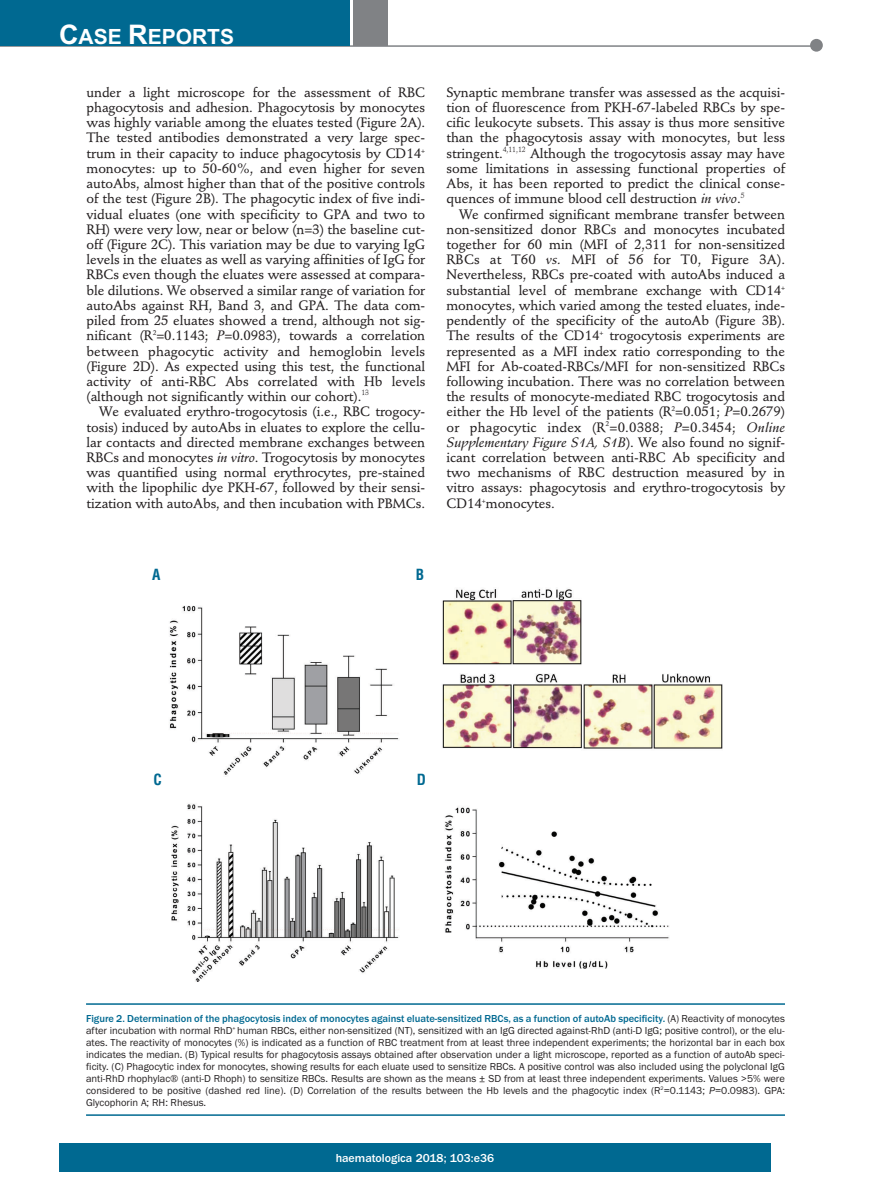
<style>
.page{position:relative;width:893px;height:1191px;background:#fff}
.page>*{position:absolute;margin:0;border:0;box-sizing:border-box;transform-origin:0 0}
.t1{font:700 21px "Arial";color:#fff}
.t2{font:700 condensed 15px "Helvetica";color:#006991}
.t3{font:500 13.5px/15.1px "Stempel Schneidler";letter-spacing:-.005em;color:#231f20;text-align:justify}
.t4{font:italic 13.5px "Stempel Schneidler Med";letter-spacing:-.005em;color:#231f20}
.t5{font:500 12px "Franklin Gothic";color:#fff}
.t6{font:10.5px/12px "Franklin Gothic";color:#231f20;text-align:justify}
.s1{font-size:27px}
.s2{font-family:"Stempel Schneidler Med";font-weight:400;font-style:italic}
.s3{font-family:"Stempel Schneidler";font-weight:500;font-style:normal}
.s4{font-weight:500;color:#006991}
.s5{font-style:italic}
</style>
<div class="page">
<div style="left:59px;top:1143px;width:712px;height:28px;background:#006991"></div>
<hr style="left:0;top:45px;width:820px;height:2px;background:#808285">
<div style="left:810px;top:39px;width:13px;height:13px;background:#808285;border-radius:50%"></div>
<div style="left:354px;top:0;width:34px;height:45px;background:#808285"></div>
<div style="left:0;top:0;width:350px;height:45px;background:#006991"></div>
<img style="left:169px;top:589px;width:553px;height:393px">
<hr style="left:86px;top:1003px;width:699px;height:1px;background:#006991">
<hr style="left:86px;top:1114px;width:699px;height:1px;background:#006991">
<h1 class="t1" style="left:59px;top:25px;width:176px"><span class="s1">C</span>ASE <span class="s1">R</span>EPORTS</h1>
<p class="t3" style="left:87px;top:86px;width:340px">under a light microscope for the assessment of RBC phagocytosis and adhesion. Phagocytosis by monocytes was highly variable among the eluates tested (Figure 2A).<br>The tested antibodies demonstrated a very large spec&shy;trum in their capacity to induce phagocytosis by CD14<sup>+ </sup>monocytes: up to 50-60%, and even higher for seven autoAbs, almost higher than that of the positive controls of the test (Figure 2B). The phagocytic index of five indi&shy;vidual eluates (one with specificity to GPA and two to RH) were very low, near or below (n=3) the baseline cut&shy;off (Figure 2C). This variation may be due to varying IgG levels in the eluates as well as varying affinities of IgG for RBCs even though the eluates were assessed at compara&shy;ble dilutions. We observed a similar range of variation for autoAbs against RH, Band 3, and GPA. The data com&shy;piled from 25 eluates showed a trend, although not sig&shy;nificant (R<sup>2</sup>=0.1143; <span class="s2">P</span>=0.0983), towards a correlation between phagocytic activity and hemoglobin levels (Figure 2D). As expected using this test, the functional activity of anti-RBC Abs correlated with Hb levels (although not significantly within our cohort).<sup>13</sup></p>
<p class="t3" style="left:87px;top:405px;width:340px;text-indent:13px">We evaluated erythro-trogocytosis (i.e., RBC trogocy&shy;tosis) induced by autoAbs in eluates to explore the cellu&shy;lar contacts and directed membrane exchanges between RBCs and monocytes <span class="s2">in vitro</span>. Trogocytosis by monocytes was quantified using normal erythrocytes, pre-stained with the lipophilic dye PKH-67, followed by their sensi&shy;tization with autoAbs, and then incubation with PBMCs.</p>
<p class="t3" style="left:446px;top:86px;width:340px">Synaptic membrane transfer was assessed as the acquisi&shy;tion of fluorescence from PKH-67-labeled RBCs by spe&shy;cific leukocyte subsets. This assay is thus more sensitive than the phagocytosis assay with monocytes, but less stringent.<sup>4,11,12</sup> Although the trogocytosis assay may have some limitations in assessing functional properties of Abs, it has been reported to predict the clinical conse&shy;quences of immune blood cell destruction <span class="s2">in vivo</span>.<sup>5</sup></p>
<p class="t3" style="left:446px;top:208px;width:340px;text-indent:13px">We confirmed significant membrane transfer between non-sensitized donor RBCs and monocytes incubated together for 60 min (MFI of 2,311 for non-sensitized RBCs at T60 <span class="s2">vs.</span> MFI of 56 for T0, Figure 3A).<br>Nevertheless, RBCs pre-coated with autoAbs induced a substantial level of membrane exchange with CD14<sup>+ </sup>monocytes, which varied among the tested eluates, inde&shy;pendently of the specificity of the autoAb (Figure 3B).<br>The results of the CD14<sup>+</sup> trogocytosis experiments are represented as a MFI index ratio corresponding to the MFI for Ab-coated-RBCs/MFI for non-sensitized RBCs following incubation. There was no correlation between the results of monocyte-mediated RBC trogocytosis and either the Hb level of the patients (R<sup>2</sup>=0.051; <span class="s2">P</span>=0.2679) or phagocytic index (R<sup>2</sup>=0.0388; <span class="s2">P</span>=0.3454; <span class="s2">Online</span></p>
<p class="t4" style="left:446px;top:436px;width:340px">Supplementary Figure S1A, S1B<span class="s3">). We also found no signif-</span></p>
<p class="t3" style="left:446px;top:451px;width:340px">icant correlation between anti-RBC Ab specificity and two mechanisms of RBC destruction measured by in vitro assays: phagocytosis and erythro-trogocytosis by CD14<sup>+</sup>monocytes.</p>
<p class="t2" style="left:152px;top:566px;width:10px">A</p>
<p class="t2" style="left:416px;top:566px;width:10px">B</p>
<p class="t2" style="left:153px;top:770px;width:10px">C</p>
<p class="t2" style="left:417px;top:770px;width:11px">D</p>
<p class="t6" style="left:86px;top:1012px;width:700px"><span class="s4">Figure 2. Determination of the phagocytosis index of monocytes against eluate-sensitized RBCs, as a function of autoAb specificity.</span> (A) Reactivity of monocytes after incubation with normal RhD<sup>+</sup> human RBCs, either non-sensitized (NT), sensitized with an IgG directed against-RhD (anti-D IgG; positive control), or the elu&shy;ates. The reactivity of monocytes (%) is indicated as a function of RBC treatment from at least three independent experiments; the horizontal bar in each box indicates the median. (B) Typical results for phagocytosis assays obtained after observation under a light microscope, reported as a function of autoAb speci&shy;ficity. (C) Phagocytic index for monocytes, showing results for each eluate used to sensitize RBCs. A positive control was also included using the polyclonal IgG anti-RhD rhophylac➔ (anti-D Rhoph) to sensitize RBCs. Results are shown as the means ± SD from at least three independent experiments. Values &gt;5% were considered to be positive (dashed red line). (D) Correlation of the results between the Hb levels and the phagocytic index (R<sup>2</sup>=0.1143; <span class="s5">P</span>=0.0983). GPA:<br>Glycophorin A; RH: Rhesus.</p>
<p class="t5" style="left:336px;top:1150px;width:160px">haematologica 2018; 103:e36</p>
</div>
